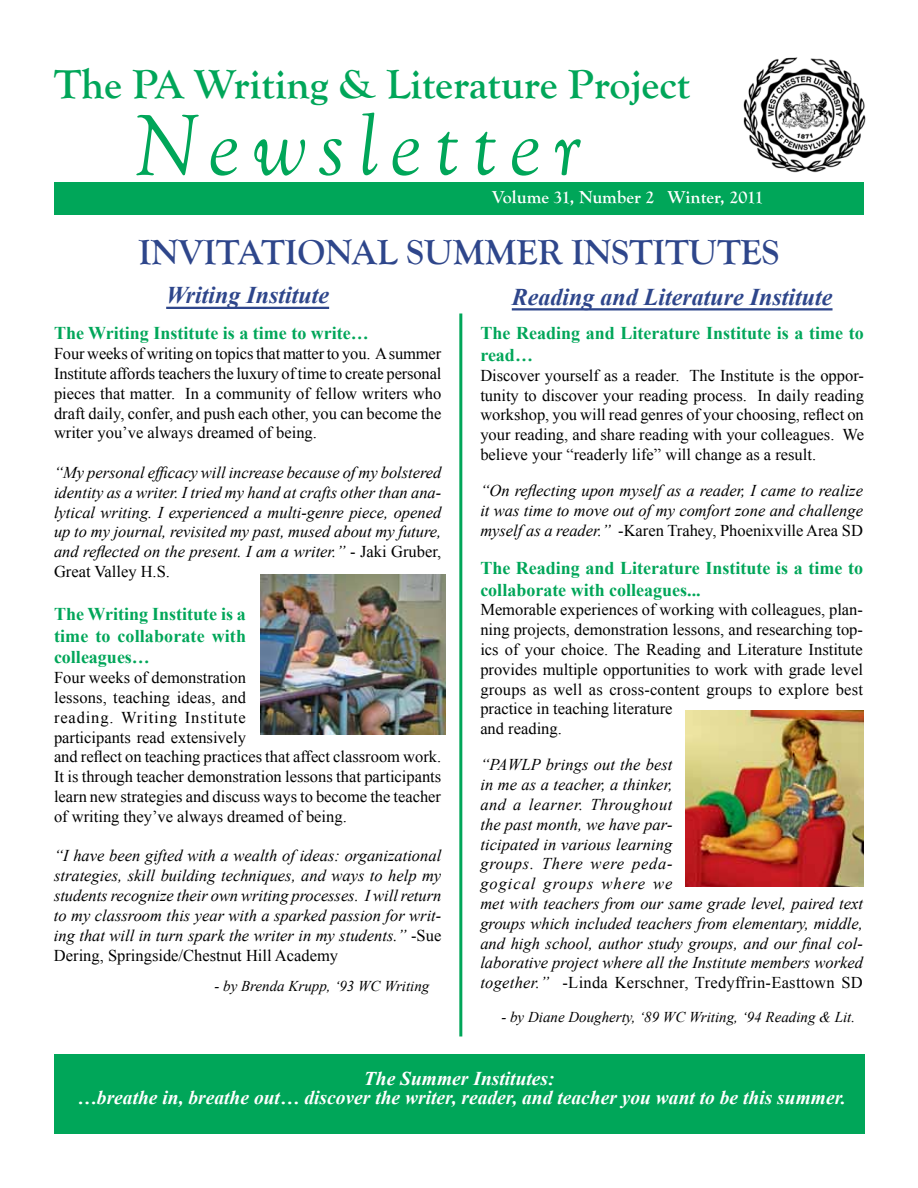
<style>
.page{position:relative;width:918px;height:1188px;background:#fff}
.page>*{position:absolute;margin:0;border:0;box-sizing:border-box;transform-origin:0 0}
.t1{font:italic 90px "Goudy Old Style T";letter-spacing:.14em;color:#00a659}
.t2{font:700 42px "Goudy Old Style T";color:#00a659}
.t3{font:700 36px "Goudy Old Style T";color:#2e468b}
.t4{font:italic 700 24px "Times New Roman";color:#2e468b}
.t5{font:italic 700 19.5px/19.5px "Times New Roman";color:#fff;text-align:center}
.t6{font:700 18px/21.6px "Times New Roman";color:#00a659}
.t7{font:700 18px "Goudy Old Style T";color:#fff}
.t8{font:italic 16.5px/19.8px "Times New Roman";color:#000;text-align:justify}
.t9{font:16.5px/19.8px "Times New Roman";color:#000;text-align:justify}
.t10{font:italic 15px "Times New Roman";color:#000}
.s1{font-style:normal}
</style>
<div class="page">
<div style="left:54px;top:182px;width:810px;height:32px;background:#00a659"></div>
<img style="left:743px;top:57px;width:123px;height:116px">
<hr style="left:166px;top:307px;width:163px;height:2px;background:#2e468b">
<hr style="left:459px;top:313px;width:3px;height:723px;background:#00a659">
<img style="left:261px;top:574px;width:185px;height:161px">
<img style="left:685px;top:710px;width:179px;height:176px">
<div style="left:54px;top:1054px;width:811px;height:80px;background:#00a659"></div>
<hr style="left:512px;top:308px;width:321px;height:2px;background:#2e468b">
<h2 class="t2" style="left:54px;top:61px;width:638px">The PA Writing &amp; Literature Project</h2>
<h1 class="t1" style="left:133px;top:97px;width:448px">Newsletter</h1>
<p class="t7" style="left:492px;top:187px;width:273px">Volume 31, Number 2 Winter, 2011</p>
<h3 class="t3" style="left:139px;top:232px;width:642px">INVITATIONAL SUMMER INSTITUTES</h3>
<h3 class="t4" style="left:166px;top:279px;width:164px">Writing Institute</h3>
<p class="t6" style="left:54px;top:322px;width:316px">The Writing Institute is a time to write…</p>
<p class="t9" style="left:54px;top:343px;width:389px">Four weeks of writing on topics that matter to you. A summer Institute affords teachers the luxury of time to create personal pieces that matter. In a community of fellow writers who draft daily, confer, and push each other, you can become the writer you’ve always dreamed of being.</p>
<p class="t8" style="left:54px;top:462px;width:389px">“My personal efficacy will increase because of my bolstered identity as a writer. I tried my hand at crafts other than ana&shy;lytical writing. I experienced a multi-genre piece, opened up to my journal, revisited my past, mused about my future, and reflected on the present. I am a writer.” <span class="s1">- Jaki Gruber, Great Valley H.S.</span></p>
<p class="t6" style="left:54px;top:603px;width:194px;text-align:justify">The Writing Institute is a time to collaborate with colleagues…</p>
<p class="t9" style="left:54px;top:667px;width:389px;text-align:left">Four weeks of demonstration<br>lessons, teaching ideas, and<br>reading. Writing Institute<br>participants read extensively<br>and reflect on teaching practices that affect classroom work.<br>It is through teacher demonstration lessons that participants learn new strategies and discuss ways to become the teacher of writing they’ve always dreamed of being.</p>
<p class="t8" style="left:54px;top:845px;width:389px">“I have been gifted with a wealth of ideas: organizational strategies, skill building techniques, and ways to help my students recognize their own writing processes. I will return to my classroom this year with a sparked passion for writ&shy;ing that will in turn spark the writer in my students.” <span class="s1">-Sue Dering, Springside/Chestnut Hill Academy</span></p>
<h3 class="t4" style="left:512px;top:280px;width:322px">Reading and Literature Institute</h3>
<p class="t6" style="left:480px;top:322px;width:385px">The Reading and Literature Institute is a time to read…</p>
<p class="t9" style="left:480px;top:365px;width:385px">Discover yourself as a reader. The Institute is the oppor&shy;tunity to discover your reading process. In daily reading workshop, you will read genres of your choosing, reflect on your reading, and share reading with your colleagues. We believe your “readerly life” will change as a result.</p>
<p class="t8" style="left:480px;top:480px;width:384px">“On reflecting upon myself as a reader, I came to realize it was time to move out of my comfort zone and challenge myself as a reader.” <span class="s1">-Karen Trahey, Phoenixville Area SD</span></p>
<p class="t6" style="left:480px;top:557px;width:384px">The Reading and Literature Institute is a time to collaborate with colleagues...</p>
<p class="t9" style="left:480px;top:600px;width:384px;text-align:left">Memorable experiences of working with colleagues, plan&shy;ning projects, demonstration lessons, and researching top&shy;ics of your choice. The Reading and Literature Institute provides multiple opportunities to work with grade level groups as well as cross-content groups to explore best practice in teaching literature<br>and reading.</p>
<p class="t8" style="left:480px;top:755px;width:384px;text-align:left">“PAWLP brings out the best<br>in me as a teacher, a thinker,<br>and a learner. Throughout<br>the past month, we have par-<br>ticipated in various learning<br>groups. There were peda-<br>gogical groups where we<br>met with teachers from our same grade level, paired text groups which included teachers from elementary, middle, and high school, author study groups, and our final col&shy;laborative project where all the Institute members worked together.” <span class="s1">-Linda Kerschner, Tredyffrin-Easttown SD</span></p>
<p class="t10" style="left:214px;top:976px;width:216px">- by Brenda Krupp, ‘93 WC Writing</p>
<p class="t10" style="left:501px;top:1007px;width:355px">- by Diane Dougherty, ‘89 WC Writing, ‘94 Reading &amp; Lit.</p>
<p class="t5" style="left:77px;top:1068px;width:770px">The Summer Institutes:<br>…breathe in, breathe out… discover the writer, reader, and teacher you want to be this summer.</p>
</div>
